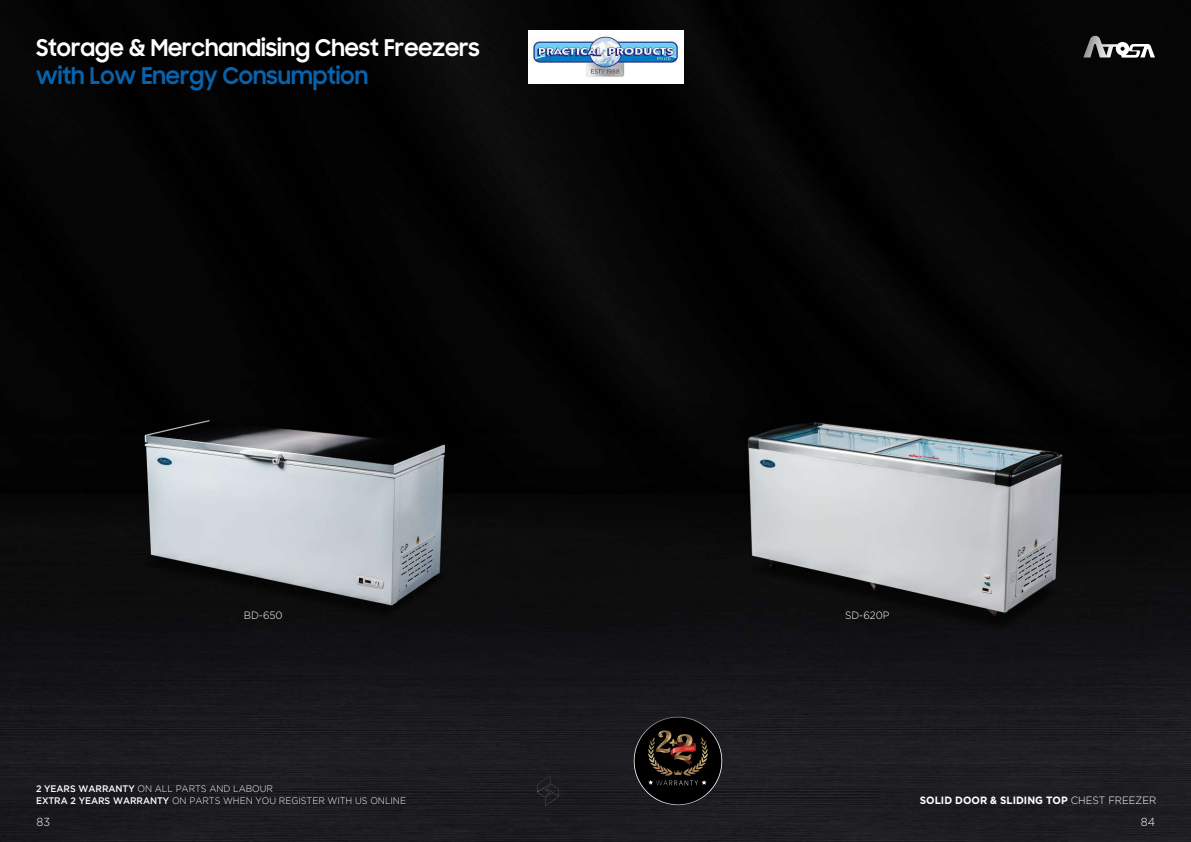
<style>
.page{position:relative;width:1191px;height:842px;background:#fff}
.page>*{position:absolute;margin:0;border:0;box-sizing:border-box;transform-origin:0 0}
.t1{font:700 23.1px "Samsung Sharp Sans";color:#fff;scale:.94 1}
.t2{font:700 23.1px "Samsung Sharp Sans";color:#0863ad;scale:.94 1}
.t3{font:300 11.7px "Gotham";color:#fff;scale:.94 1}
.t4{font:700 10.6px "Gotham";color:#fff;scale:.94 1}
.t5{font:300 10.6px "Gotham";color:#fff;scale:.94 1}
.t6{font:300 9.5px/11.8px "Gotham";color:#fff;scale:.94 1}
.s1{font-weight:500}
.s2{font-weight:300}
</style>
<div class="page">
<img style="left:0;top:0;width:1191px;height:842px">
<svg style="left:1083px;top:36px;width:72px;height:22px"></svg>
<svg style="left:537px;top:776px;width:22px;height:29px"></svg>
<svg style="left:634px;top:716px;width:88px;height:89px"></svg>
<div style="left:634px;top:717px;width:87px;height:87px;background:#000;border-radius:50%"></div>
<svg style="left:648px;top:730px;width:60px;height:55px"></svg>
<img style="left:528px;top:30px;width:155px;height:53px">
<h1 class="t1" style="left:36px;top:30px;width:473px">Storage &amp; Merchandising Chest Freezers</h1>
<h1 class="t2" style="left:36px;top:58px;width:355px">with Low Energy Consumption</h1>
<p class="t5" style="left:244px;top:609px;width:43px">BD-650</p>
<p class="t5" style="left:845px;top:609px;width:49px">SD-620P</p>
<p class="t6" style="left:36px;top:782px;width:395px"><span class="s1">2 YEARS WARRANTY</span> ON ALL PARTS AND LABOUR<br><span class="s1">EXTRA 2 YEARS WARRANTY</span> ON PARTS WHEN YOU REGISTER WITH US ONLINE</p>
<p class="t4" style="left:920px;top:794px;width:253px">SOLID DOOR &amp; SLIDING TOP <span class="s2">CHEST FREEZER</span></p>
<p class="t3" style="left:37px;top:816px;width:16px">83</p>
<p class="t3" style="left:1140px;top:816px;width:17px">84</p>
</div>
